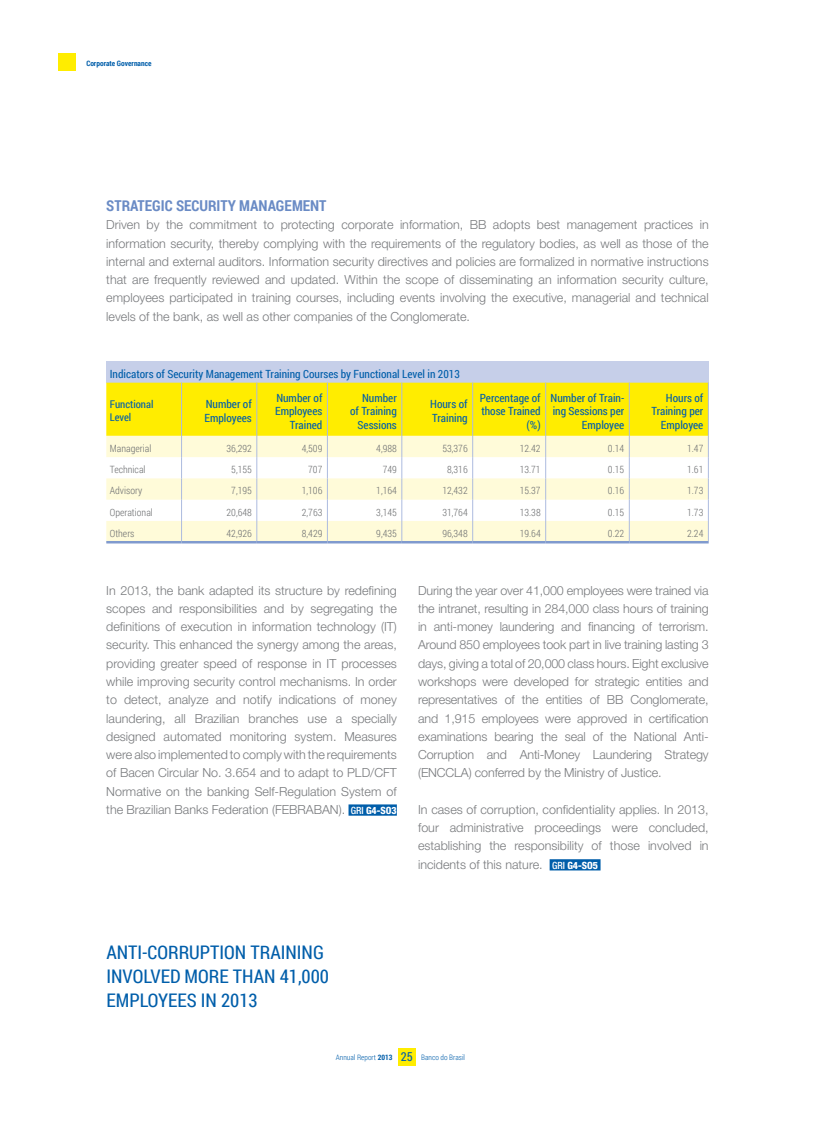
<style>
.page{position:relative;width:815px;height:1124px;background:#fff}
.page>*{position:absolute;margin:0;border:0;box-sizing:border-box;transform-origin:0 0}
.t1{font:18.75px/23.8px "Roboto Condensed";color:#005eaa}
.t2{font:700 15px "Roboto Condensed";color:#6a8bc5}
.t3{font:300 12.5px/18.2px "Helvetica Neue LT Std";color:#77797c;text-align:justify}
.t4{font:11.25px/13.5px "Roboto Condensed";color:#005eaa;text-align:right}
.t5{font:10.62px/12.8px "Roboto Condensed";color:#005eaa}
.t6{font:300 10px "Roboto Condensed";color:#6e7072}
.t7{font:300 7.5px "Roboto Condensed";color:#005eaa}
.t8{font:700 7.5px "Roboto Condensed";color:#005eaa}
.s1{font-weight:500;font-stretch:condensed;font-size:10px;color:#fff}
.s2{font-weight:800;font-stretch:condensed;font-size:10px;color:#fff}
.s3{font-weight:700}
.s4{font-weight:400;font-size:12.25px}
</style>
<div class="page">
<div style="left:58px;top:53px;width:17px;height:18px;background:#ffed00"></div>
<div style="left:398px;top:1048px;width:18px;height:17px;background:#ffed00"></div>
<div style="left:106px;top:361px;width:602px;height:21px;background:#c6cfe9"></div>
<svg style="left:106px;top:382px;width:603px;height:159px"></svg>
<hr style="left:106px;top:541px;width:76px;height:2px;background:#809ace">
<hr style="left:182px;top:541px;width:75px;height:2px;background:#809ace">
<hr style="left:257px;top:541px;width:70px;height:2px;background:#809ace">
<hr style="left:327px;top:541px;width:75px;height:2px;background:#809ace">
<hr style="left:402px;top:541px;width:71px;height:2px;background:#809ace">
<hr style="left:473px;top:541px;width:73px;height:2px;background:#809ace">
<hr style="left:546px;top:541px;width:83px;height:2px;background:#809ace">
<hr style="left:629px;top:541px;width:80px;height:2px;background:#809ace">
<div style="left:349px;top:804px;width:48px;height:11px;background:#005eaa"></div>
<div style="left:550px;top:859px;width:51px;height:11px;background:#005eaa"></div>
<p class="t8" style="left:86px;top:58px;width:67px">Corporate Governance</p>
<p class="t2" style="left:106px;top:195px;width:222px">STRATEGIC SECURITY MANAGEMENT</p>
<p class="t3" style="left:106px;top:215px;width:604px">Driven by the commitment to protecting corporate information, BB adopts best management practices in information security, thereby complying with the requirements of the regulatory bodies, as well as those of the internal and external auditors. Information security directives and policies are formalized in normative instructions that are frequently reviewed and updated. Within the scope of disseminating an information security culture, employees participated in training courses, including events involving the executive, managerial and technical levels of the bank, as well as other companies of the Conglomerate.</p>
<p class="t4" style="left:110px;top:367px;width:352px">Indicators of Security Management Training Courses by Functional Level in 2013</p>
<p class="t5" style="left:110px;top:398px;width:45px">Functional<br>Level</p>
<p class="t4" style="left:205px;top:397px;width:49px;text-align:left">Number of<br>Employees</p>
<p class="t4" style="left:275px;top:390px;width:49px">Number of<br>Employees<br>Trained</p>
<p class="t4" style="left:350px;top:390px;width:48px">Number<br>of Training<br>Sessions</p>
<p class="t4" style="left:430px;top:397px;width:39px;text-align:left">Hours of<br>Training</p>
<p class="t4" style="left:480px;top:390px;width:62px">Percentage of those Trained (%)</p>
<p class="t4" style="left:551px;top:390px;width:75px">Number of Train&shy;ing Sessions per<br>Employee</p>
<p class="t4" style="left:651px;top:390px;width:53px">Hours of<br>Training per<br>Employee</p>
<p class="t6" style="left:110px;top:441px;width:43px">Managerial</p>
<p class="t6" style="left:227px;top:441px;width:27px">36,292</p>
<p class="t6" style="left:302px;top:441px;width:22px">4,509</p>
<p class="t6" style="left:376px;top:441px;width:22px">4,988</p>
<p class="t6" style="left:442px;top:441px;width:27px">53,376</p>
<p class="t6" style="left:520px;top:441px;width:22px">12.42</p>
<p class="t6" style="left:608px;top:441px;width:18px">0.14</p>
<p class="t6" style="left:687px;top:441px;width:18px">1.47</p>
<p class="t6" style="left:110px;top:462px;width:37px">Technical</p>
<p class="t6" style="left:231px;top:462px;width:22px">5,155</p>
<p class="t6" style="left:308px;top:462px;width:16px">707</p>
<p class="t6" style="left:383px;top:462px;width:16px">749</p>
<p class="t6" style="left:447px;top:462px;width:22px">8,316</p>
<p class="t6" style="left:520px;top:462px;width:22px">13.71</p>
<p class="t6" style="left:608px;top:462px;width:18px">0.15</p>
<p class="t6" style="left:687px;top:462px;width:18px">1.61</p>
<p class="t6" style="left:110px;top:483px;width:34px">Advisory</p>
<p class="t6" style="left:231px;top:483px;width:22px">7,195</p>
<p class="t6" style="left:302px;top:483px;width:22px">1,106</p>
<p class="t6" style="left:376px;top:483px;width:22px">1,164</p>
<p class="t6" style="left:442px;top:483px;width:27px">12,432</p>
<p class="t6" style="left:520px;top:483px;width:22px">15.37</p>
<p class="t6" style="left:608px;top:483px;width:18px">0.16</p>
<p class="t6" style="left:687px;top:483px;width:18px">1.73</p>
<p class="t6" style="left:110px;top:505px;width:45px">Operational</p>
<p class="t6" style="left:227px;top:505px;width:27px">20,648</p>
<p class="t6" style="left:302px;top:505px;width:22px">2,763</p>
<p class="t6" style="left:376px;top:505px;width:22px">3,145</p>
<p class="t6" style="left:442px;top:505px;width:27px">31,764</p>
<p class="t6" style="left:520px;top:505px;width:22px">13.38</p>
<p class="t6" style="left:608px;top:505px;width:18px">0.15</p>
<p class="t6" style="left:687px;top:505px;width:18px">1.73</p>
<p class="t6" style="left:110px;top:526px;width:26px">Others</p>
<p class="t6" style="left:227px;top:526px;width:27px">42,926</p>
<p class="t6" style="left:302px;top:526px;width:22px">8,429</p>
<p class="t6" style="left:376px;top:526px;width:22px">9,435</p>
<p class="t6" style="left:442px;top:526px;width:27px">96,348</p>
<p class="t6" style="left:520px;top:526px;width:22px">19.64</p>
<p class="t6" style="left:608px;top:526px;width:18px">0.22</p>
<p class="t6" style="left:687px;top:526px;width:18px">2.24</p>
<p class="t3" style="left:106px;top:580px;width:292px">In 2013, the bank adapted its structure by redefining scopes and responsibilities and by segregating the definitions of execution in information technology (IT) security. This enhanced the synergy among the areas, providing greater speed of response in IT processes while improving security control mechanisms. In order to detect, analyze and notify indications of money laundering, all Brazilian branches use a specially designed automated monitoring system. Measures were also implemented to comply with the requirements of Bacen Circular No. 3.654 and to adapt to PLD/CFT Normative on the banking Self-Regulation System of the Brazilian Banks Federation (FEBRABAN). <span class="s1">GRI</span> <span class="s2">G4-SO3</span></p>
<p class="t3" style="left:418px;top:580px;width:292px">During the year over 41,000 employees were trained via the intranet, resulting in 284,000 class hours of training in anti-money laundering and financing of terrorism.<br>Around 850 employees took part in live training lasting 3 days, giving a total of 20,000 class hours. Eight exclusive workshops were developed for strategic entities and representatives of the entities of BB Conglomerate, and 1,915 employees were approved in certification examinations bearing the seal of the National Anti-Corruption and Anti-Money Laundering Strategy (ENCCLA) conferred by the Ministry of Justice.</p>
<p class="t3" style="left:418px;top:799px;width:292px">In cases of corruption, confidentiality applies. In 2013, four administrative proceedings were concluded, establishing the responsibility of those involved in incidents of this nature. <span class="s1">GRI</span> <span class="s2">G4-SO5</span></p>
<h1 class="t1" style="left:106px;top:940px;width:224px">ANTI-CORRUPTION TRAINING<br>INVOLVED MORE THAN 41,000<br>EMPLOYEES IN 2013</h1>
<p class="t7" style="left:336px;top:1051px;width:131px">Annual Report <span class="s3">2013</span> <span class="s4">25</span> Banco do Brasil</p>
</div>
